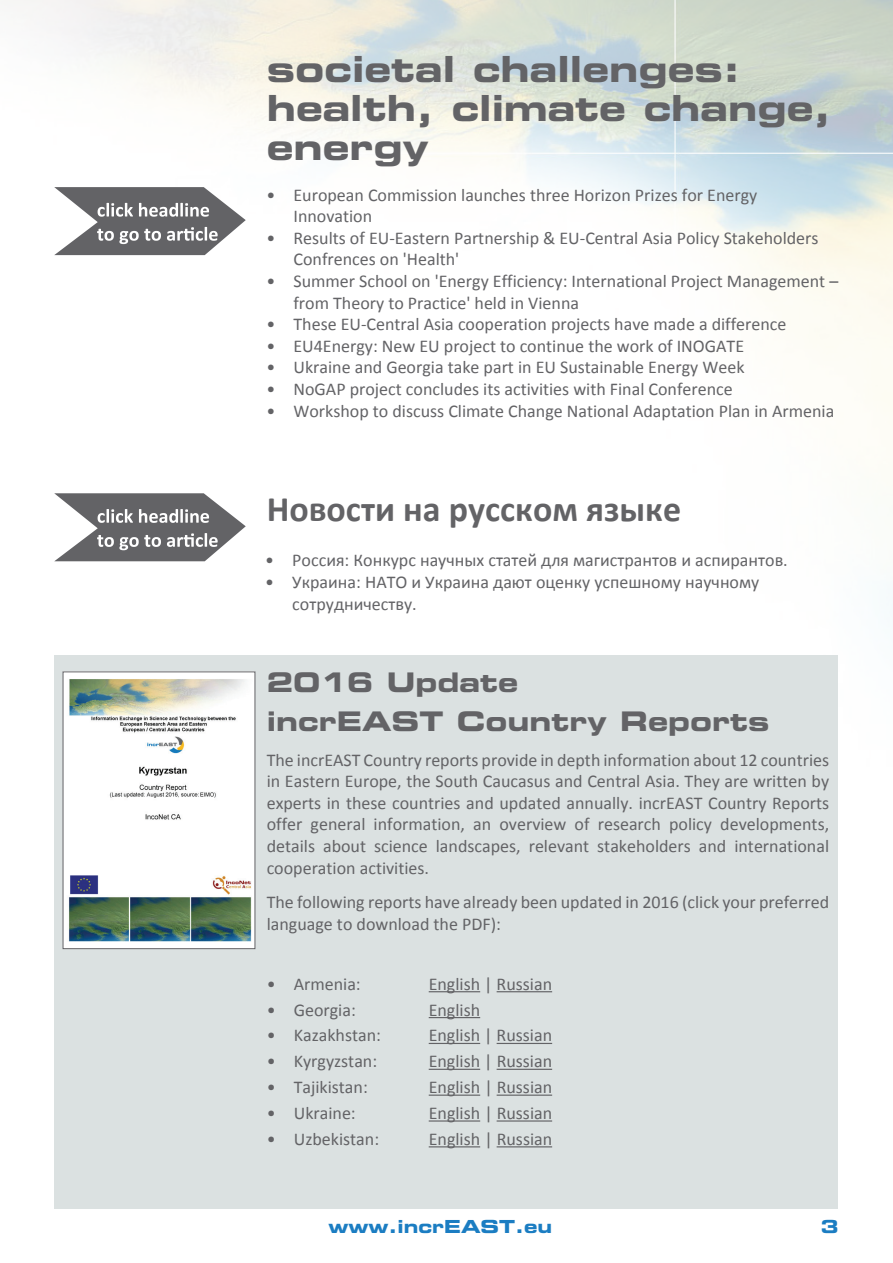
<style>
.page{position:relative;width:893px;height:1263px;background:#fff}
.page>*{position:absolute;margin:0;border:0;box-sizing:border-box;transform-origin:0 0}
.t1{font:36px/39px "Eurostile LT Std Bold Ex 2";color:#636366}
.t2{font:700 36px "Calibri";color:#636366}
.t3{font:27px/39px "Eurostile LT Std Bold Ex 2";color:#636366}
.t4{font:18px/21.6px "Calibri";color:#636366}
.t5{font:18px "Eurostile LT Std Bold Ex 2";color:#1b7dc2}
</style>
<div class="page">
<div style="left:54px;top:655px;width:784px;height:554px;background:#dbe1e1"></div>
<svg style="left:54px;top:187px;width:192px;height:68px"></svg>
<svg style="left:54px;top:493px;width:192px;height:68px"></svg>
<hr style="left:429px;top:991px;width:51px;height:1px;background:#636366">
<hr style="left:497px;top:991px;width:55px;height:1px;background:#636366">
<hr style="left:429px;top:1017px;width:51px;height:1px;background:#636366">
<hr style="left:429px;top:1043px;width:51px;height:1px;background:#636366">
<hr style="left:497px;top:1043px;width:55px;height:1px;background:#636366">
<hr style="left:429px;top:1069px;width:51px;height:1px;background:#636366">
<hr style="left:497px;top:1069px;width:55px;height:1px;background:#636366">
<hr style="left:429px;top:1094px;width:51px;height:2px;background:#636366">
<hr style="left:497px;top:1094px;width:55px;height:2px;background:#636366">
<hr style="left:429px;top:1120px;width:51px;height:1px;background:#636366">
<hr style="left:497px;top:1120px;width:55px;height:1px;background:#636366">
<hr style="left:429px;top:1146px;width:51px;height:1px;background:#636366">
<hr style="left:497px;top:1146px;width:55px;height:1px;background:#636366">
<img style="left:65px;top:674px;width:188px;height:273px">
<h1 class="t1" style="left:267px;top:49px;width:566px">societal challenges: health, climate change, energy</h1>
<p class="t4" style="left:293px;top:184px;width:465px;text-indent:-27px">• European Commission launches three Horizon Prizes for Energy<br>Innovation</p>
<p class="t4" style="left:293px;top:227px;width:527px;text-indent:-27px">• Results of EU-Eastern Partnership &amp; EU-Central Asia Policy Stakeholders<br>Confrences on 'Health'</p>
<p class="t4" style="left:293px;top:270px;width:546px;text-indent:-27px">• Summer School on 'Energy Efficiency: International Project Management – from Theory to Practice' held in Vienna</p>
<p class="t4" style="left:266px;top:313px;width:522px">• These EU-Central Asia cooperation projects have made a difference</p>
<p class="t4" style="left:266px;top:335px;width:479px">• EU4Energy: New EU project to continue the work of INOGATE</p>
<p class="t4" style="left:266px;top:357px;width:480px">• Ukraine and Georgia take part in EU Sustainable Energy Week</p>
<p class="t4" style="left:266px;top:378px;width:468px">• NoGAP project concludes its activities with Final Conference</p>
<p class="t4" style="left:266px;top:400px;width:569px">• Workshop to discuss Climate Change National Adaptation Plan in Armenia</p>
<h1 class="t2" style="left:267px;top:486px;width:416px">Новости на русском языке</h1>
<p class="t4" style="left:265px;top:550px;width:524px">• Россия: Конкурс научных статей для магистрантов и аспирантов.</p>
<p class="t4" style="left:292px;top:571px;width:469px;text-indent:-27px">• Украина: НАТО и Украина дают оценку успешному научному сотрудничеству.</p>
<h2 class="t3" style="left:267px;top:662px;width:504px">2016 Update<br>incrEAST Country Reports</h2>
<p class="t4" style="left:267px;top:749px;width:564px;text-align:justify">The incrEAST Country reports provide in depth information about 12 countries in Eastern Europe, the South Caucasus and Central Asia. They are written by experts in these countries and updated annually. incrEAST Country Reports offer general information, an overview of research policy developments, details about science landscapes, relevant stakeholders and international cooperation activities.</p>
<p class="t4" style="left:267px;top:891px;width:564px">The following reports have already been updated in 2016 (click your preferred language to download the PDF):</p>
<p class="t4" style="left:267px;top:973px;width:96px">• Armenia:</p>
<p class="t4" style="left:429px;top:973px;width:125px">English | Russian</p>
<p class="t4" style="left:267px;top:999px;width:91px">• Georgia:</p>
<p class="t4" style="left:429px;top:999px;width:53px">English</p>
<p class="t4" style="left:267px;top:1025px;width:116px">• Kazakhstan:</p>
<p class="t4" style="left:429px;top:1025px;width:125px">English | Russian</p>
<p class="t4" style="left:267px;top:1050px;width:112px">• Kyrgyzstan:</p>
<p class="t4" style="left:429px;top:1050px;width:125px">English | Russian</p>
<p class="t4" style="left:267px;top:1076px;width:103px">• Tajikistan:</p>
<p class="t4" style="left:429px;top:1076px;width:125px">English | Russian</p>
<p class="t4" style="left:267px;top:1102px;width:91px">• Ukraine:</p>
<p class="t4" style="left:429px;top:1102px;width:125px">English | Russian</p>
<p class="t4" style="left:267px;top:1128px;width:114px">• Uzbekistan:</p>
<p class="t4" style="left:429px;top:1128px;width:125px">English | Russian</p>
<p class="t5" style="left:328px;top:1214px;width:225px">www.incrEAST.eu</p>
<p class="t5" style="left:821px;top:1214px;width:19px">3</p>
</div>
